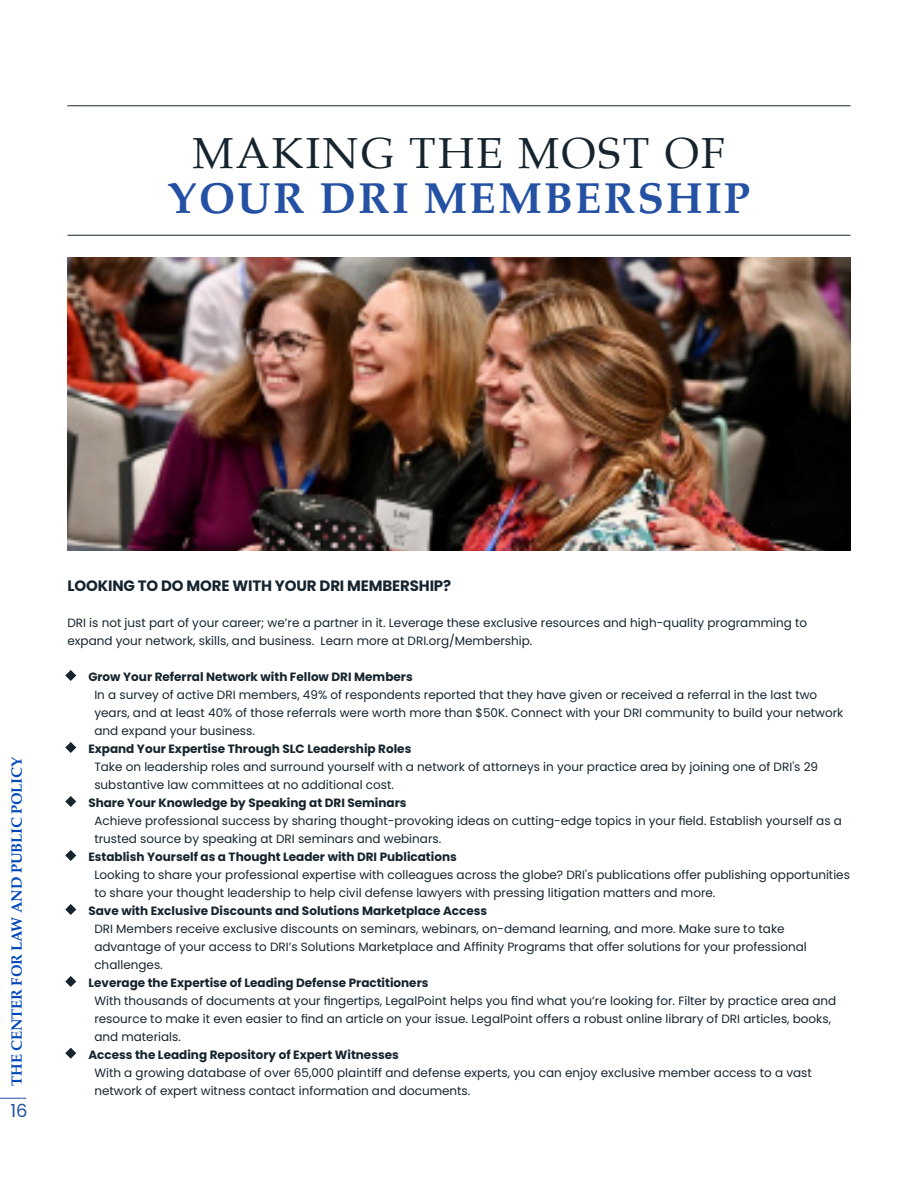
<style>
.page{position:relative;width:918px;height:1188px;background:#fff}
.page>*{position:absolute;margin:0;border:0;box-sizing:border-box;transform-origin:0 0}
.Chapter_Title_-_Align_Left{font:700 43.5px/45px "Palatino";letter-spacing:.05em;color:#2451a3;text-align:center}
.t1{font:18px "Poppins";color:#2451a3}
.Title_-_Align_Left{font:700 15px "Poppins";letter-spacing:-.01em;color:#16242e}
.t2{font:700 15px "Palatino";letter-spacing:-.01em;color:#0047ba}
.Bulleted_List{font:12px/18px "Poppins";color:#16242e}
.s1{font-weight:400;color:#16242e}
.s2{font-weight:700}
</style>
<div class="page">
<svg style="left:65px;top:670px;width:11px;height:11px"></svg>
<svg style="left:65px;top:742px;width:11px;height:11px"></svg>
<svg style="left:65px;top:796px;width:11px;height:11px"></svg>
<svg style="left:65px;top:850px;width:11px;height:11px"></svg>
<svg style="left:65px;top:904px;width:11px;height:11px"></svg>
<svg style="left:65px;top:976px;width:11px;height:11px"></svg>
<svg style="left:65px;top:1048px;width:11px;height:11px"></svg>
<svg style="left:0;top:1098px;width:26px;height:1px"></svg>
<hr style="left:67px;top:105px;width:784px;height:1px;background:#16242e">
<hr style="left:68px;top:235px;width:782px;height:1px;background:#16242e">
<img style="left:68px;top:258px;width:782px;height:292px">
<p class="Chapter_Title_-_Align_Left" style="left:168px;top:130px;width:584px"><span class="s1">MAKING THE MOST OF<br></span>YOUR DRI MEMBERSHIP</p>
<p class="t2" style="left:4px;top:1086px;width:330px;rotate:-90deg">THE CENTER FOR LAW AND PUBLIC POLICY</p>
<h2 class="t1" style="left:11px;top:1101px;width:19px">16</h2>
<p class="Title_-_Align_Left" style="left:68px;top:577px;width:385px">LOOKING TO DO MORE WITH YOUR DRI MEMBERSHIP?</p>
<p class="Bulleted_List" style="left:67px;top:614px;width:741px">DRI is not just part of your career; we’re a partner in it. Leverage these exclusive resources and high-quality programming to expand your network, skills, and business. Learn more at DRI.org/Membership.</p>
<p class="Bulleted_List" style="left:94px;top:668px;width:751px;text-indent:-27px"><span class="s2">• Grow Your Referral Network with Fellow DRI Members<br></span>In a survey of active DRI members, 49% of respondents reported that they have given or received a referral in the last two years, and at least 40% of those referrals were worth more than $50K. Connect with your DRI community to build your network and expand your business.</p>
<p class="Bulleted_List" style="left:94px;top:740px;width:725px;text-indent:-27px"><span class="s2">• Expand Your Expertise Through SLC Leadership Roles<br></span>Take on leadership roles and surround yourself with a network of attorneys in your practice area by joining one of DRI's 29 substantive law committees at no additional cost.</p>
<p class="Bulleted_List" style="left:94px;top:794px;width:749px;text-indent:-27px"><span class="s2">• Share Your Knowledge by Speaking at DRI Seminars<br></span>Achieve professional success by sharing thought-provoking ideas on cutting-edge topics in your field. Establish yourself as a trusted source by speaking at DRI seminars and webinars.</p>
<p class="Bulleted_List" style="left:94px;top:848px;width:757px;text-indent:-27px"><span class="s2">• Establish Yourself as a Thought Leader with DRI Publications<br></span>Looking to share your professional expertise with colleagues across the globe? DRI's publications offer publishing opportunities to share your thought leadership to help civil defense lawyers with pressing litigation matters and more.</p>
<p class="Bulleted_List" style="left:94px;top:902px;width:714px;text-indent:-27px"><span class="s2">• Save with Exclusive Discounts and Solutions Marketplace Access<br></span>DRI Members receive exclusive discounts on seminars, webinars, on-demand learning, and more. Make sure to take advantage of your access to DRI’s Solutions Marketplace and Affinity Programs that offer solutions for your professional challenges.</p>
<p class="Bulleted_List" style="left:94px;top:974px;width:743px;text-indent:-27px"><span class="s2">• Leverage the Expertise of Leading Defense Practitioners<br></span>With thousands of documents at your fingertips, LegalPoint helps you find what you’re looking for. Filter by practice area and resource to make it even easier to find an article on your issue. LegalPoint offers a robust online library of DRI articles, books, and materials.</p>
<p class="Bulleted_List" style="left:94px;top:1046px;width:719px;text-indent:-27px"><span class="s2">• Access the Leading Repository of Expert Witnesses<br></span>With a growing database of over 65,000 plaintiff and defense experts, you can enjoy exclusive member access to a vast network of expert witness contact information and documents.</p>
</div>
